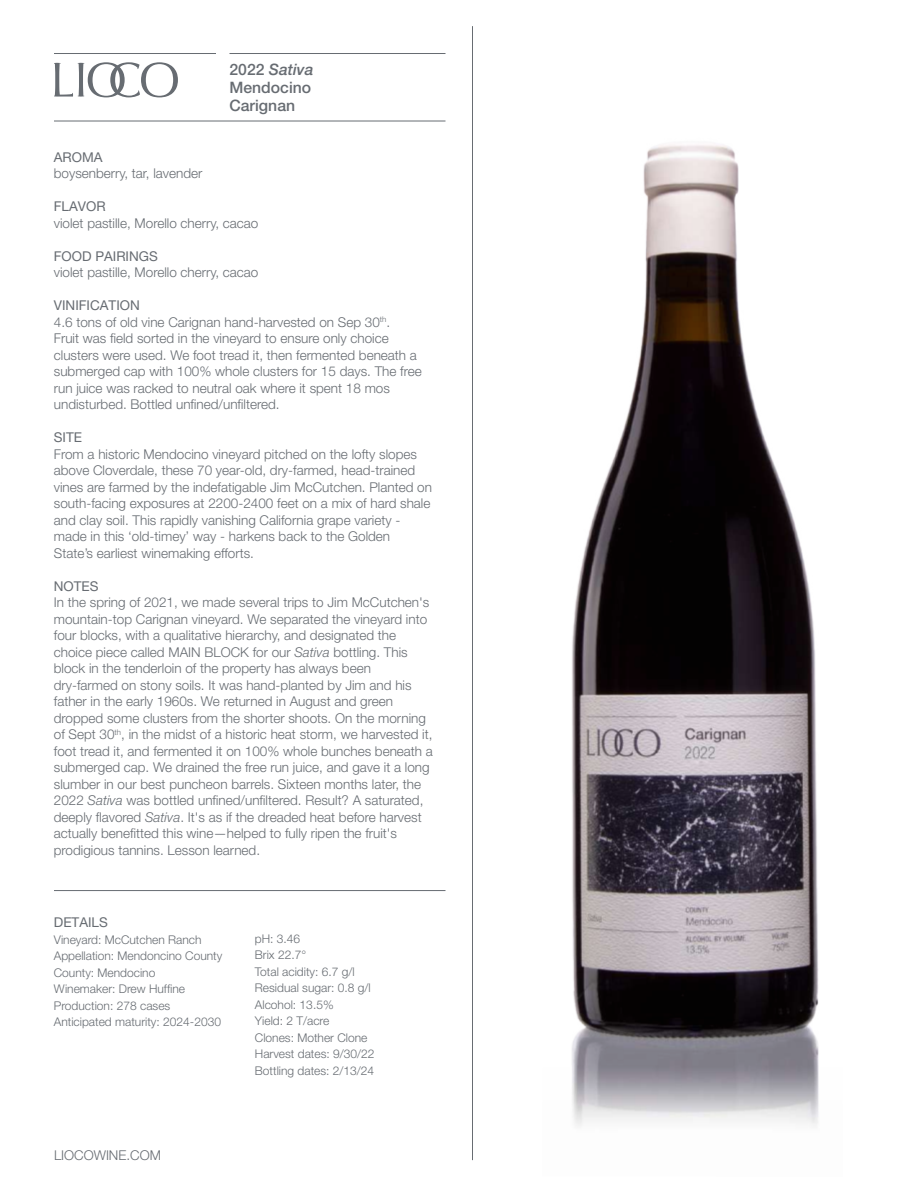
<style>
.page{position:relative;width:918px;height:1188px;background:#fff}
.page>*{position:absolute;margin:0;border:0;box-sizing:border-box;transform-origin:0 0}
.t1{font:500 15.75px/18px "Helvetica Neue LT Pro";color:#676c72}
.t2{font:300 13.5px/16.5px "Helvetica Neue LT Pro";color:#676c72}
.t3{font:13.5px "Helvetica Neue LT Pro";color:#676c72}
.t4{font:300 12px/16.5px "Helvetica Neue LT Pro";color:#676c72}
.s1{font-style:italic}
.s2{font-weight:400}
</style>
<div class="page">
<hr style="left:54px;top:53px;width:162px;height:1px;background:#676c72">
<hr style="left:230px;top:53px;width:216px;height:1px;background:#676c72">
<hr style="left:54px;top:121px;width:392px;height:1px;background:#676c72">
<hr style="left:54px;top:890px;width:392px;height:1px;background:#676c72">
<svg style="left:54px;top:62px;width:124px;height:35px"></svg>
<hr style="left:472px;top:26px;width:1px;height:1134px;background:#676c72">
<img style="left:572px;top:145px;width:247px;height:981px">
<p class="t1" style="left:230px;top:61px;width:86px">2022 <span class="s1">Sativa<br></span>Mendocino<br>Carignan</p>
<p class="t3" style="left:54px;top:149px;width:50px">AROMA</p>
<p class="t2" style="left:54px;top:165px;width:150px">boysenberry, tar, lavender</p>
<p class="t3" style="left:54px;top:198px;width:53px">FLAVOR</p>
<p class="t2" style="left:54px;top:214px;width:206px">violet pastille, Morello cherry, cacao</p>
<p class="t3" style="left:54px;top:248px;width:106px">FOOD PAIRINGS</p>
<p class="t2" style="left:54px;top:264px;width:206px">violet pastille, Morello cherry, cacao</p>
<p class="t2" style="left:54px;top:297px;width:369px"><span class="s2">VINIFICATION<br></span>4.6 tons of old vine Carignan hand-harvested on Sep 30<sup>th</sup>.<br>Fruit was field sorted in the vineyard to ensure only choice clusters were used. We foot tread it, then fermented beneath a submerged cap with 100% whole clusters for 15 days. The free run juice was racked to neutral oak where it spent 18 mos undisturbed. Bottled unfined/unfiltered.</p>
<p class="t3" style="left:54px;top:429px;width:30px">SITE</p>
<p class="t2" style="left:54px;top:445px;width:380px">From a historic Mendocino vineyard pitched on the lofty slopes above Cloverdale, these 70 year-old, dry-farmed, head-trained vines are farmed by the indefatigable Jim McCutchen. Planted on south-facing exposures at 2200-2400 feet on a mix of hard shale and clay soil. This rapidly vanishing California grape variety - made in this ‘old-timey’ way - harkens back to the Golden State’s earliest winemaking efforts.</p>
<p class="t3" style="left:54px;top:578px;width:46px">NOTES</p>
<p class="t2" style="left:54px;top:594px;width:381px">In the spring of 2021, we made several trips to Jim McCutchen's mountain-top Carignan vineyard. We separated the vineyard into four blocks, with a qualitative hierarchy, and designated the choice piece called MAIN BLOCK for our <span class="s1">Sativa</span> bottling. This block in the tenderloin of the property has always been dry-farmed on stony soils. It was hand-planted by Jim and his father in the early 1960s. We returned in August and green dropped some clusters from the shorter shoots. On the morning of Sept 30<sup>th</sup>, in the midst of a historic heat storm, we harvested it, foot tread it, and fermented it on 100% whole bunches beneath a submerged cap. We drained the free run juice, and gave it a long slumber in our best puncheon barrels. Sixteen months later, the 2022 <span class="s1">Sativa</span> was bottled unfined/unfiltered. Result? A saturated, deeply flavored <span class="s1">Sativa</span>. It's as if the dreaded heat before harvest actually benefitted this wine—helped to fully ripen the fruit's prodigious tannins. Lesson learned.</p>
<p class="t3" style="left:54px;top:914px;width:55px">DETAILS</p>
<p class="t4" style="left:54px;top:931px;width:170px">Vineyard: McCutchen Ranch<br>Appellation: Mendoncino County<br>County: Mendocino<br>Winemaker: Drew Huffine<br>Production: 278 cases<br>Anticipated maturity: 2024-2030</p>
<p class="t4" style="left:255px;top:930px;width:121px">pH: 3.46<br>Brix 22.7°<br>Total acidity: 6.7 g/l<br>Residual sugar: 0.8 g/l<br>Alcohol: 13.5%<br>Yield: 2 T/acre<br>Clones: Mother Clone<br>Harvest dates: 9/30/22<br>Bottling dates: 2/13/24</p>
<p class="t2" style="left:54px;top:1146px;width:109px">LIOCOWINE.COM</p>
</div>
